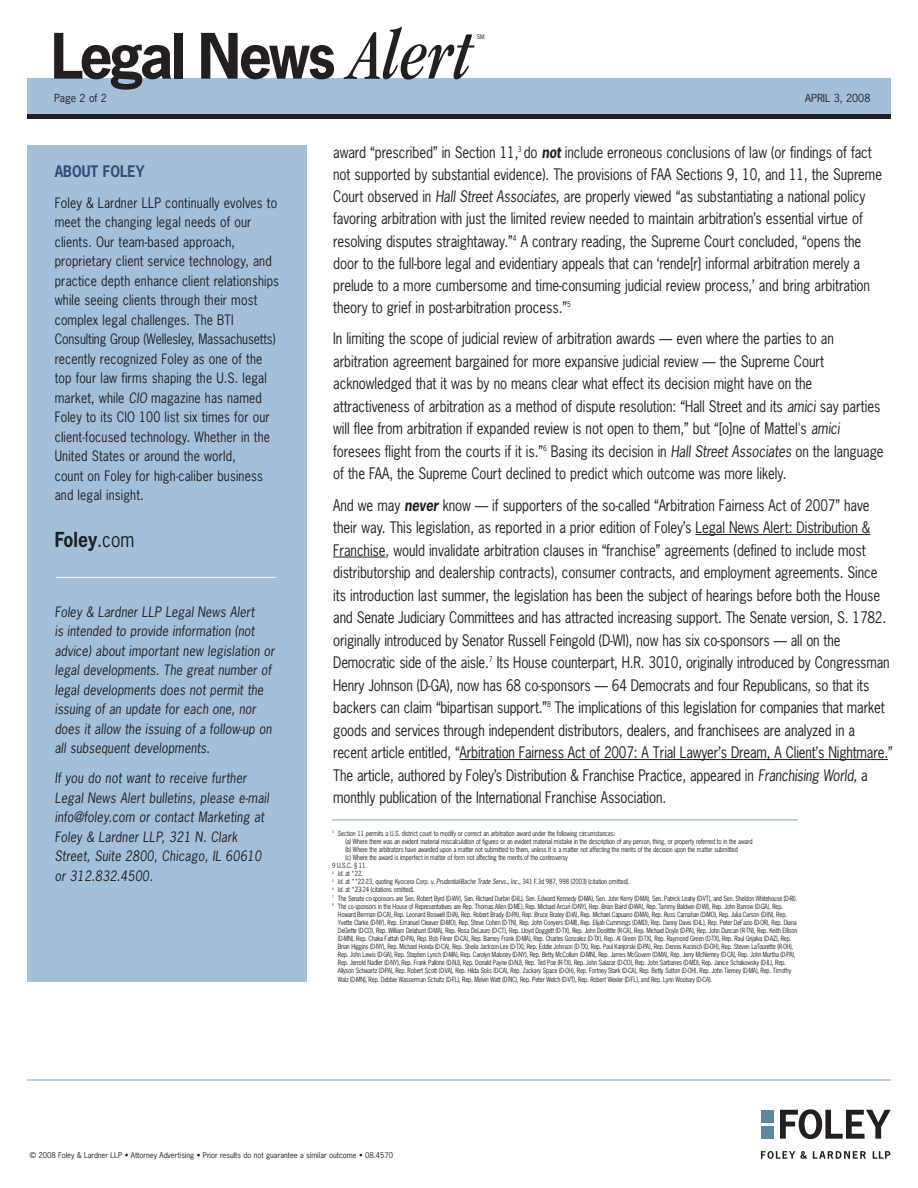
<style>
.page{position:relative;width:918px;height:1188px;background:#fff}
.page>*{position:absolute;margin:0;border:0;box-sizing:border-box;transform-origin:0 0}
.t1{font:700 58.8px "News Gothic Std";letter-spacing:-.05em;color:#231f20}
.t2{font:700 19.5px "News Gothic Std";color:#231f20;scale:.9 1}
.t3{font:15px/22.5px "News Gothic Std";letter-spacing:-.005em;color:#231f20;scale:.88 1}
.t4{font:700 15px "News Gothic Std";color:#344c75;scale:.9 1}
.t5{font:13.5px/19.5px "News Gothic Std";letter-spacing:.01em;color:#231f20;scale:.9 1}
.t6{font:italic 13.5px/19.5px "News Gothic Std";letter-spacing:.01em;color:#231f20;scale:.9 1}
.t7{font:10.5px "News Gothic Std";color:#231f20}
.t8{font:7.5px "News Gothic Std";color:#231f20}
.t9{font:6.75px "News Gothic Std";letter-spacing:-.025em;color:#231f20;scale:.87 1}
.t10{font:6px "News Gothic Std";color:#231f20}
.s1{font-family:"ITC Garamond Std";font-weight:400;font-style:italic;font-stretch:condensed;font-size:73.5px}
.s2{font-style:italic}
.s3{font-weight:400}
.s4{font-weight:700;font-style:italic}
</style>
<div class="page">
<hr style="left:27px;top:1080px;width:864px;height:1px;background:#7ea1b7">
<div style="left:27px;top:78px;width:864px;height:41px;background:#a3bfda"></div>
<div style="left:27px;top:114px;width:864px;height:5px;background:#231f20"></div>
<svg style="left:761px;top:1151px;width:46px;height:8px"></svg>
<svg style="left:813px;top:1151px;width:53px;height:8px"></svg>
<svg style="left:873px;top:1151px;width:17px;height:8px"></svg>
<svg style="left:780px;top:1109px;width:111px;height:30px"></svg>
<div style="left:761px;top:1110px;width:13px;height:12px;background:#5c87a1"></div>
<div style="left:761px;top:1126px;width:13px;height:13px;background:#5c87a1"></div>
<div style="left:28px;top:145px;width:279px;height:837px;background:#a3bfda"></div>
<hr style="left:56px;top:577px;width:220px;height:1px;background:#fff">
<hr style="left:695px;top:534px;width:90px;height:1px;background:#231f20">
<hr style="left:785px;top:534px;width:85px;height:1px;background:#231f20">
<hr style="left:333px;top:557px;width:53px;height:1px;background:#231f20">
<hr style="left:460px;top:759px;width:200px;height:1px;background:#231f20">
<hr style="left:660px;top:759px;width:61px;height:1px;background:#231f20">
<svg style="left:721px;top:759px;width:23px;height:1px"></svg>
<hr style="left:744px;top:759px;width:74px;height:1px;background:#231f20">
<hr style="left:818px;top:759px;width:60px;height:1px;background:#231f20">
<hr style="left:332px;top:820px;width:466px;height:1px;background:#7ea1b7">
<h1 class="t1" style="left:51px;top:24px;width:422px">Legal News <span class="s1">Alert</span></h1>
<h3 class="t7" style="left:54px;top:93px;width:55px">Page 2 of 2</h3>
<h3 class="t7" style="left:805px;top:93px;width:67px">APRIL 3, 2008</h3>
<p class="t10" style="left:477px;top:34px;width:9px">SM</p>
<h3 class="t4" style="left:55px;top:163px;width:101px">ABOUT FOLEY</h3>
<p class="t5" style="left:55px;top:193px;width:251px">Foley &amp; Lardner LLP continually evolves to meet the changing legal needs of our clients. Our team-based approach, proprietary client service technology, and practice depth enhance client relationships while seeing clients through their most complex legal challenges. The BTI Consulting Group (Wellesley, Massachusetts) recently recognized Foley as one of the top four law firms shaping the U.S. legal market, while <span class="s2">CIO</span> magazine has named Foley to its CIO 100 list six times for our client-focused technology. Whether in the United States or around the world,<br>count on Foley for high-caliber business and legal insight.</p>
<h2 class="t2" style="left:55px;top:529px;width:90px">Foley<span class="s3">.com</span></h2>
<p class="t6" style="left:55px;top:602px;width:246px">Foley &amp; Lardner LLP Legal News Alert<br>is intended to provide information (not advice) about important new legislation or legal developments. The great number of legal developments does not permit the issuing of an update for each one, nor does it allow the issuing of a follow-up on all subsequent developments.</p>
<h3 class="t6" style="left:55px;top:769px;width:240px">If you do not want to receive further Legal News Alert bulletins, please e-mail info@foley.com or contact Marketing at Foley &amp; Lardner LLP, 321 N. Clark Street, Suite 2800, Chicago, IL 60610 or 312.832.4500.</h3>
<p class="t3" style="left:333px;top:142px;width:625px">award “prescribed” in Section 11,<sup>3</sup> do <span class="s4">not</span> include erroneous conclusions of law (or findings of fact not supported by substantial evidence). The provisions of FAA Sections 9, 10, and 11, the Supreme Court observed in <span class="s2">Hall Street Associates,</span> are properly viewed “as substantiating a national policy favoring arbitration with just the limited review needed to maintain arbitration’s essential virtue of resolving disputes straightaway.”<sup>4</sup> A contrary reading, the Supreme Court concluded, “opens the door to the full-bore legal and evidentiary appeals that can ‘rende[r] informal arbitration merely a prelude to a more cumbersome and time-consuming judicial review process,’ and bring arbitration theory to grief in post-arbitration process.”<sup>5</sup></p>
<p class="t3" style="left:333px;top:328px;width:627px">In limiting the scope of judicial review of arbitration awards — even where the parties to an arbitration agreement bargained for more expansive judicial review — the Supreme Court acknowledged that it was by no means clear what effect its decision might have on the attractiveness of arbitration as a method of dispute resolution: “Hall Street and its <span class="s2">amici</span> say parties will flee from arbitration if expanded review is not open to them,” but “[o]ne of Mattel's <span class="s2">amici </span>foresees flight from the courts if it is.”<sup>6</sup> Basing its decision in <span class="s2">Hall Street Associates</span> on the language of the FAA, the Supreme Court declined to predict which outcome was more likely.</p>
<p class="t3" style="left:333px;top:494px;width:637px">And we may <span class="s4">never</span> know — if supporters of the so-called “Arbitration Fairness Act of 2007” have their way. This legislation, as reported in a prior edition of Foley’s Legal News Alert: Distribution &amp; Franchise, would invalidate arbitration clauses in “franchise” agreements (defined to include most distributorship and dealership contracts), consumer contracts, and employment agreements. Since its introduction last summer, the legislation has been the subject of hearings before both the House and Senate Judiciary Committees and has attracted increasing support. The Senate version, S. 1782. originally introduced by Senator Russell Feingold (D-WI), now has six co-sponsors — all on the Democratic side of the aisle.<sup>7</sup> Its House counterpart, H.R. 3010, originally introduced by Congressman Henry Johnson (D-GA), now has 68 co-sponsors — 64 Democrats and four Republicans, so that its backers can claim “bipartisan support.”<sup>8</sup> The implications of this legislation for companies that market goods and services through independent distributors, dealers, and franchisees are analyzed in a recent article entitled, “Arbitration Fairness Act of 2007: A Trial Lawyer’s Dream, A Client’s Nightmare.” The article, authored by Foley’s Distribution &amp; Franchise Practice, appeared in <span class="s2">Franchising World,</span> a monthly publication of the International Franchise Association.</p>
<p class="t9" style="left:332px;top:829px;width:327px"><sup>3</sup> Section 11 permits a U.S. district court to modify or correct an arbitration award under the following circumstances:</p>
<p class="t9" style="left:345px;top:838px;width:470px">(a) Where there was an evident material miscalculation of figures or an evident material mistake in the description of any person, thing, or property referred to in the award</p>
<p class="t9" style="left:345px;top:846px;width:453px">(b) Where the arbitrators have awarded upon a matter not submitted to them, unless it is a matter not affecting the merits of the decision upon the matter submitted</p>
<p class="t9" style="left:345px;top:854px;width:257px">(c) Where the award is imperfect in matter of form not affecting the merits of the controversy</p>
<p class="t9" style="left:332px;top:862px;width:42px">9 U.S.C. § 11.</p>
<p class="t9" style="left:332px;top:870px;width:37px"><sup>4</sup> <span class="s2">Id.</span> at *22.</p>
<p class="t9" style="left:332px;top:878px;width:344px"><sup>5</sup> <span class="s2">Id.</span> at **22-23, quoting <span class="s2">Kyocera Corp. v. Prudential-Bache Trade Servs., Inc.,</span> 341 F.3d 987, 998 (2003) (citation omitted).</p>
<p class="t9" style="left:332px;top:886px;width:97px"><sup>6</sup> <span class="s2">Id.</span> at *23-24 (citations omitted).</p>
<p class="t9" style="left:332px;top:894px;width:536px"><sup>7</sup> The Senate co-sponsors are Sen. Robert Byrd (D-WV), Sen. Richard Durbin (D-IL), Sen. Edward Kennedy (D-MA), Sen. John Kerry (D-MA), Sen. Patrick Leahy (D-VT), and Sen. Sheldon Whitehouse (D-RI).</p>
<p class="t9" style="left:332px;top:902px;width:520px"><sup>8</sup> The co-sponsors in the House of Representatives are Rep. Thomas Allen (D-ME), Rep. Michael Arcuri (D-NY), Rep. Brian Baird (D-WA), Rep. Tammy Baldwin (D-WI), Rep. John Barrow (D-GA), Rep.</p>
<p class="t9" style="left:338px;top:910px;width:518px">Howard Berman (D-CA), Rep. Leonard Boswell (D-IA), Rep. Robert Brady (D-PA), Rep. Bruce Braley (D-IA), Rep. Michael Capuano (D-MA), Rep. Russ Carnahan (D-MO), Rep. Julia Carson (D-IN), Rep.</p>
<p class="t9" style="left:338px;top:919px;width:529px">Yvette Clarke (D-NY), Rep. Emanuel Cleaver (D-MO), Rep. Steve Cohen (D-TN), Rep. John Conyers (D-MI), Rep. Elijah Cummings (D-MD), Rep. Danny Davis (D-IL), Rep. Peter DeFazio (D-OR), Rep. Diana</p>
<p class="t9" style="left:338px;top:927px;width:529px">DeGette (D-CO), Rep. William Delahunt (D-MA), Rep. Rosa DeLauro (D-CT), Rep. Lloyd Doggett (D-TX), Rep. John Doolittle (R-CA), Rep. Michael Doyle (D-PA), Rep. John Duncan (R-TN), Rep. Keith Ellison</p>
<p class="t9" style="left:338px;top:935px;width:523px">(D-MN), Rep. Chaka Fattah (D-PA), Rep. Bob Filner (D-CA), Rep. Barney Frank (D-MA), Rep. Charles Gonzalez (D-TX), Rep. Al Green (D-TX), Rep. Raymond Green (D-TX), Rep. Raul Grijalva (D-AZ), Rep.</p>
<p class="t9" style="left:338px;top:943px;width:525px">Brian Higgins (D-NY), Rep. Michael Honda (D-CA), Rep. Sheila Jackson-Lee (D-TX), Rep. Eddie Johnson (D-TX), Rep. Paul Kanjorski (D-PA), Rep. Dennis Kucinich (D-OH), Rep. Steven LaTourette (R-OH),</p>
<p class="t9" style="left:338px;top:951px;width:527px">Rep. John Lewis (D-GA), Rep. Stephen Lynch (D-MA), Rep. Carolyn Maloney (D-NY), Rep. Betty McCollum (D-MN), Rep. James McGovern (D-MA), Rep. Jerry McNerney (D-CA), Rep. John Murtha (D-PA),</p>
<p class="t9" style="left:338px;top:959px;width:516px">Rep. Jerrold Nadler (D-NY), Rep. Frank Pallone (D-NJ), Rep. Donald Payne (D-NJ), Rep. Ted Poe (R-TX), Rep. John Salazar (D-CO), Rep. John Sarbanes (D-MD), Rep. Janice Schakowsky (D-IL), Rep.</p>
<p class="t9" style="left:338px;top:967px;width:523px">Allyson Schwartz (D-PA), Rep. Robert Scott (D-VA), Rep. Hilda Solis (D-CA), Rep. Zackary Space (D-OH), Rep. Fortney Stark (D-CA), Rep. Betty Sutton (D-OH), Rep. John Tierney (D-MA), Rep. Timothy</p>
<p class="t9" style="left:338px;top:975px;width:432px">Walz (D-MN), Rep. Debbie Wasserman Schultz (D-FL), Rep. Melvin Watt (D-NC), Rep. Peter Welch (D-VT), Rep. Robert Wexler (D-FL), and Rep. Lynn Woolsey (D-CA).</p>
<p class="t8" style="left:30px;top:1151px;width:365px">© 2008 Foley &amp; Lardner LLP • Attorney Advertising • Prior results do not guarantee a similar outcome • 08.4570</p>
</div>
